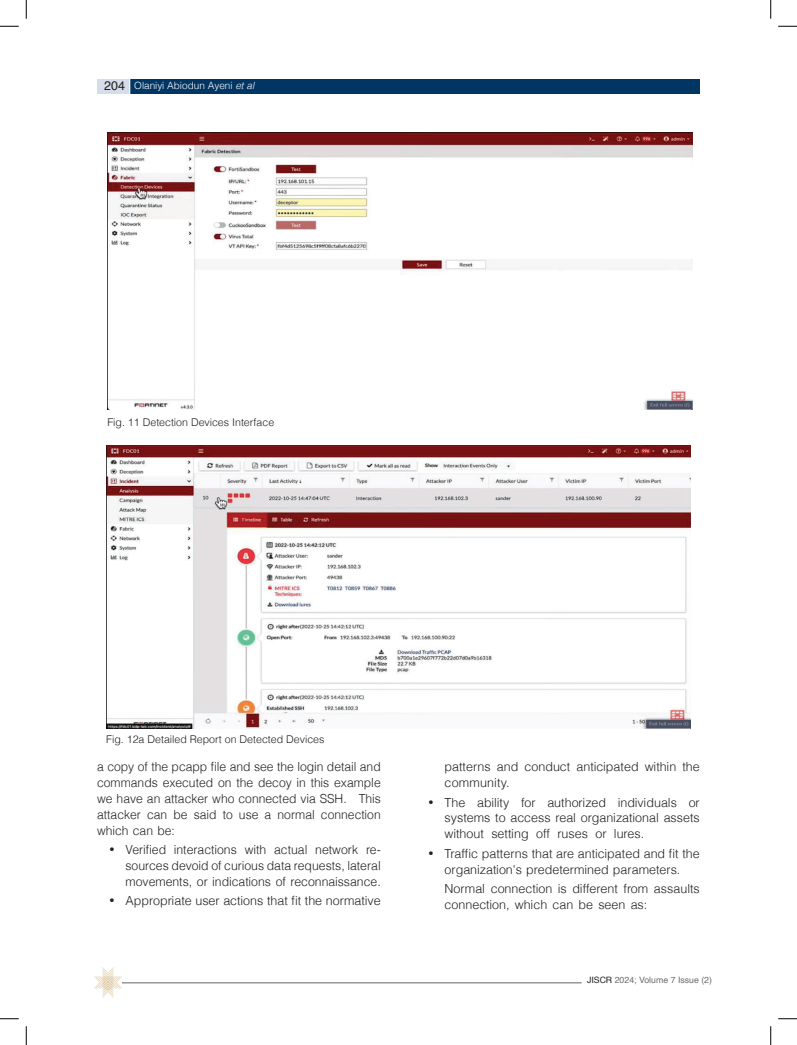
<style>
.page{position:relative;width:797px;height:1045px;background:#fff}
.page>*{position:absolute;margin:0;border:0;box-sizing:border-box;transform-origin:0 0}
.t1{font:300 12.5px/15.9px "Helvetica";color:#231f20;text-align:justify}
.t2{font:12.5px "Helvetica";color:#231f20}
.t3{font:300 10.62px "Helvetica";color:#231f20}
.t4{font:300 10px "Helvetica";color:#fff}
.t5{font:8.75px "Helvetica";color:#6c6d70}
.s1{font-style:italic}
.s2{color:#231f20}
</style>
<div class="page">
<div style="left:129px;top:79px;width:570px;height:14px;background:#003564"></div>
<hr style="left:122px;top:982px;width:459px;height:1px;background:#636366">
<svg style="left:129px;top:79px;width:1px;height:15px"></svg>
<div style="left:97px;top:79px;width:32px;height:14px;background:#d6dce9"></div>
<svg style="left:94px;top:967px;width:28px;height:30px"></svg>
<img style="left:107px;top:133px;width:585px;height:276px">
<img style="left:106px;top:445px;width:584px;height:283px">
<svg style="left:0;top:25px;width:19px;height:2px"></svg>
<svg style="left:778px;top:25px;width:19px;height:2px"></svg>
<svg style="left:0;top:1018px;width:19px;height:1px"></svg>
<svg style="left:778px;top:1018px;width:19px;height:1px"></svg>
<svg style="left:25px;top:0;width:2px;height:19px"></svg>
<svg style="left:25px;top:1026px;width:2px;height:19px"></svg>
<svg style="left:770px;top:0;width:1px;height:19px"></svg>
<svg style="left:770px;top:1026px;width:1px;height:19px"></svg>
<p class="t2" style="left:104px;top:76px;width:22px">204</p>
<p class="t4" style="left:134px;top:77px;width:121px">Olaniyi Abiodun Ayeni <span class="s1">et al</span></p>
<p class="t3" style="left:107px;top:413px;width:168px">Fig. 11 Detection Devices Interface</p>
<p class="t3" style="left:106px;top:730px;width:220px">Fig. 12a Detailed Report on Detected Devices</p>
<p class="t1" style="left:97px;top:758px;width:285px">a copy of the pcapp file and see the login detail and commands executed on the decoy in this example we have an attacker who connected via SSH. This attacker can be said to use a normal connection which can be:</p>
<p class="t1" style="left:125px;top:841px;width:257px;text-indent:-16px">• Verified interactions with actual network re&shy;sources devoid of curious data requests, lateral movements, or indications of reconnaissance.</p>
<p class="t1" style="left:109px;top:892px;width:273px">• Appropriate user actions that fit the normative</p>
<p class="t1" style="left:444px;top:758px;width:257px">patterns and conduct anticipated within the community.</p>
<p class="t1" style="left:444px;top:793px;width:257px;text-indent:-16px">• The ability for authorized individuals or systems to access real organizational assets without setting off ruses or lures.</p>
<p class="t1" style="left:428px;top:844px;width:273px;text-align:center">• Traffic patterns that are anticipated and fit the organization's predetermined parameters.</p>
<p class="t1" style="left:444px;top:879px;width:257px">Normal connection is different from assaults connection, which can be seen as:</p>
<p class="t5" style="left:587px;top:973px;width:126px"><span class="s2">JISCR</span> 2024; Volume 7 Issue (2)</p>
</div>
